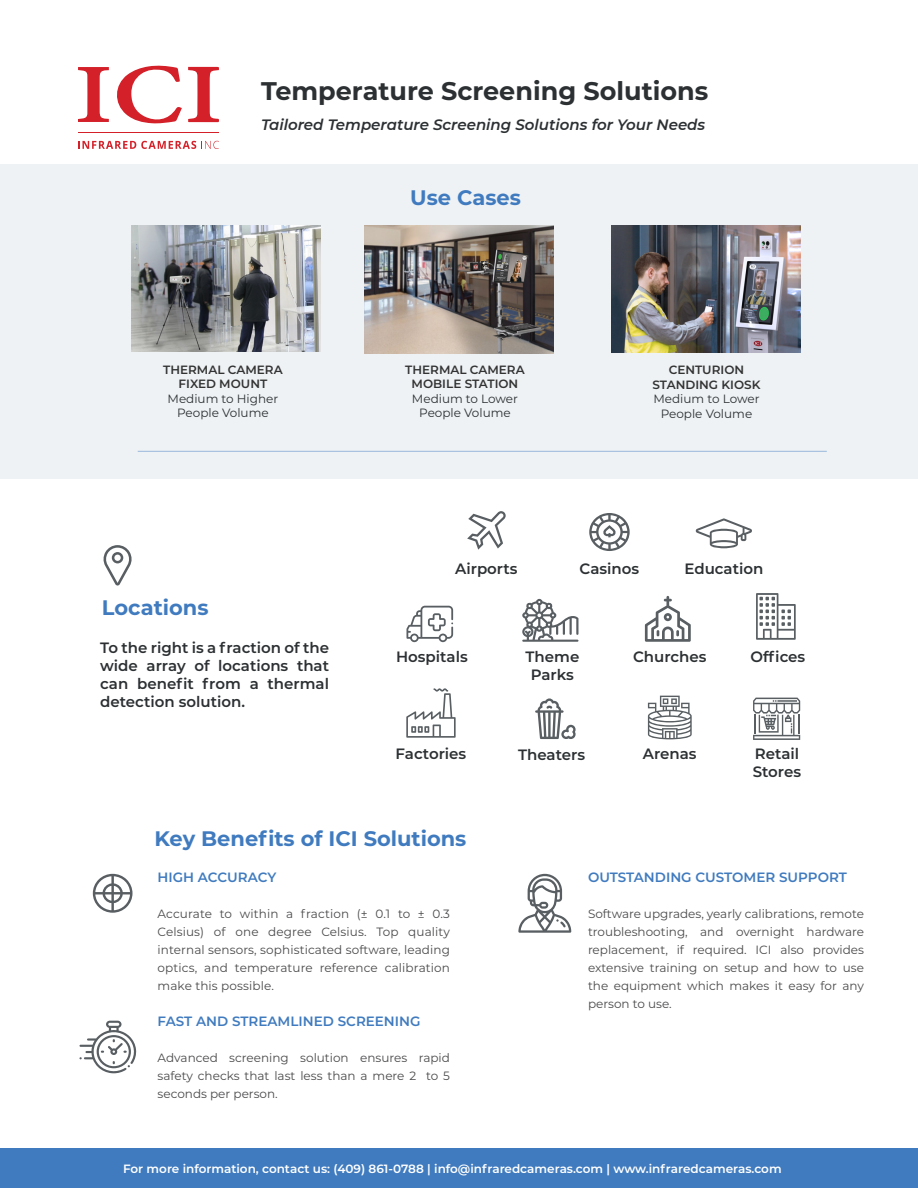
<style>
.page{position:relative;width:918px;height:1188px;background:#fff}
.page>*{position:absolute;margin:0;border:0;box-sizing:border-box;transform-origin:0 0}
.t1{font:700 25.5px "Montserrat";color:#2c3032}
.t2{font:700 21px "Montserrat";color:#407bbf}
.t3{font:600 15px/18px "Montserrat";color:#2c3032;text-align:justify}
.t4{font:italic 600 15px "Montserrat";color:#2c3032}
.t5{font:600 13.5px "Montserrat";color:#407bbf}
.t6{font:12px/18px "Montserrat";color:#4a4a4c;text-align:justify}
.t7{font:600 12px "Montserrat";color:#fff}
.t8{font:12px "Montserrat";color:#2c3032}
.t9{font:600 12px "Montserrat";color:#323332}
</style>
<div class="page">
<svg style="left:78px;top:65px;width:104px;height:59px"></svg>
<svg style="left:188px;top:67px;width:31px;height:55px"></svg>
<hr style="left:78px;top:132px;width:141px;height:1px;background:#d32029">
<svg style="left:78px;top:141px;width:118px;height:8px"></svg>
<svg style="left:205px;top:141px;width:14px;height:8px"></svg>
<svg style="left:103px;top:545px;width:29px;height:41px"></svg>
<svg style="left:467px;top:511px;width:39px;height:39px"></svg>
<svg style="left:589px;top:513px;width:41px;height:38px"></svg>
<svg style="left:696px;top:518px;width:56px;height:30px"></svg>
<svg style="left:648px;top:696px;width:44px;height:43px"></svg>
<svg style="left:535px;top:698px;width:41px;height:41px"></svg>
<svg style="left:406px;top:606px;width:47px;height:36px"></svg>
<svg style="left:756px;top:593px;width:40px;height:47px"></svg>
<svg style="left:406px;top:688px;width:50px;height:50px"></svg>
<svg style="left:522px;top:599px;width:56px;height:43px"></svg>
<svg style="left:645px;top:596px;width:46px;height:46px"></svg>
<svg style="left:753px;top:698px;width:47px;height:42px"></svg>
<div style="left:0;top:1148px;width:918px;height:40px;background:#407bbf"></div>
<svg style="left:79px;top:1021px;width:58px;height:52px"></svg>
<svg style="left:518px;top:874px;width:53px;height:59px"></svg>
<svg style="left:93px;top:874px;width:40px;height:39px"></svg>
<div style="left:0;top:165px;width:918px;height:314px;background:#eff2f5"></div>
<img style="left:131px;top:226px;width:189px;height:126px">
<img style="left:611px;top:226px;width:189px;height:126px">
<img style="left:364px;top:226px;width:190px;height:127px">
<hr style="left:138px;top:451px;width:689px;height:1px;background:#407bbf">
<p class="t1" style="left:261px;top:72px;width:449px">Temperature Screening Solutions</p>
<p class="t4" style="left:261px;top:114px;width:446px">Tailored Temperature Screening Solutions for Your Needs</p>
<p class="t9" style="left:163px;top:361px;width:121px">THERMAL CAMERA</p>
<p class="t9" style="left:179px;top:375px;width:90px">FIXED MOUNT</p>
<p class="t8" style="left:168px;top:390px;width:112px">Medium to Higher</p>
<p class="t8" style="left:177px;top:405px;width:93px">People Volume</p>
<p class="t2" style="left:102px;top:593px;width:108px">Locations</p>
<p class="t3" style="left:100px;top:638px;width:230px">To the right is a fraction of the wide array of locations that can benefit from a thermal detection solution.</p>
<p class="t2" style="left:410px;top:182px;width:112px">Use Cases</p>
<p class="t9" style="left:405px;top:361px;width:121px">THERMAL CAMERA</p>
<p class="t9" style="left:412px;top:375px;width:108px">MOBILE STATION</p>
<p class="t8" style="left:412px;top:390px;width:108px">Medium to Lower</p>
<p class="t8" style="left:419px;top:405px;width:93px">People Volume</p>
<p class="t9" style="left:669px;top:362px;width:77px">CENTURION</p>
<p class="t9" style="left:653px;top:376px;width:109px">STANDING KIOSK</p>
<p class="t8" style="left:653px;top:391px;width:108px">Medium to Lower</p>
<p class="t8" style="left:661px;top:405px;width:93px">People Volume</p>
<p class="t3" style="left:455px;top:559px;width:64px">Airports</p>
<p class="t3" style="left:580px;top:559px;width:61px">Casinos</p>
<p class="t3" style="left:684px;top:559px;width:80px">Education</p>
<p class="t3" style="left:396px;top:647px;width:73px">Hospitals</p>
<p class="t3" style="left:396px;top:744px;width:72px">Factories</p>
<p class="t3" style="left:525px;top:647px;width:55px;text-align:center">Theme<br>Parks</p>
<p class="t3" style="left:518px;top:745px;width:68px">Theaters</p>
<p class="t3" style="left:633px;top:647px;width:75px">Churches</p>
<p class="t3" style="left:750px;top:647px;width:56px">Offices</p>
<p class="t3" style="left:643px;top:744px;width:55px">Arenas</p>
<p class="t3" style="left:755px;top:744px;width:46px">Retail</p>
<p class="t3" style="left:753px;top:762px;width:50px">Stores</p>
<p class="t2" style="left:155px;top:823px;width:313px">Key Benefits of ICI Solutions</p>
<p class="t5" style="left:158px;top:868px;width:120px">HIGH ACCURACY</p>
<p class="t6" style="left:158px;top:904px;width:294px">Accurate to within a fraction (± 0.1 to ± 0.3<br>Celsius) of one degree Celsius. Top quality internal sensors, sophisticated software, leading optics, and temperature reference calibration make this possible.</p>
<p class="t5" style="left:158px;top:1012px;width:264px">FAST AND STREAMLINED SCREENING</p>
<p class="t6" style="left:158px;top:1048px;width:294px">Advanced screening solution ensures rapid safety checks that last less than a mere 2 to 5 seconds per person.</p>
<p class="t5" style="left:588px;top:868px;width:260px">OUTSTANDING CUSTOMER SUPPORT</p>
<p class="t6" style="left:588px;top:904px;width:278px">Software upgrades, yearly calibrations, remote troubleshooting, and overnight hardware replacement, if required. ICI also provides extensive training on setup and how to use the equipment which makes it easy for any person to use.</p>
<p class="t7" style="left:123px;top:1160px;width:660px">For more information, contact us: (409) 861-0788 | info@infraredcameras.com | www.infraredcameras.com</p>
</div>
